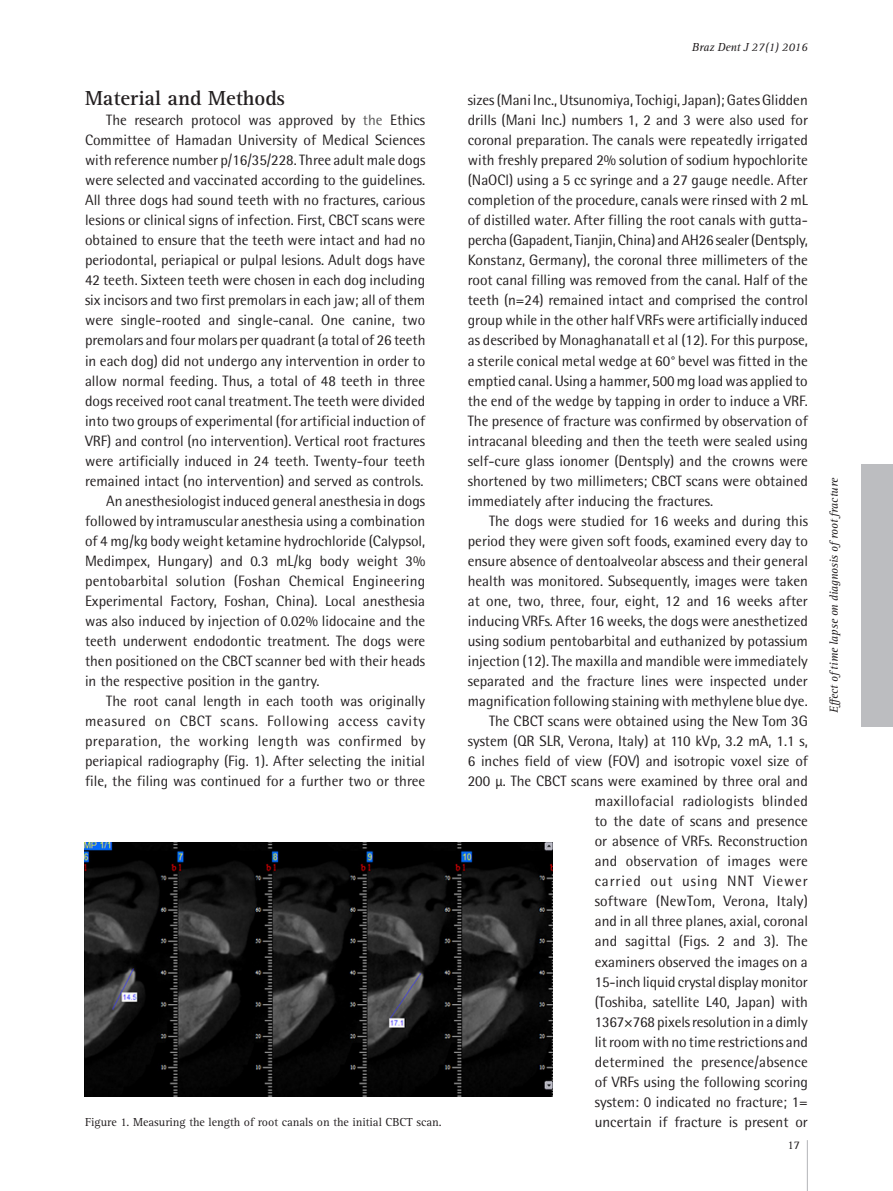
<style>
.page{position:relative;width:893px;height:1191px;background:#fff}
.page>*{position:absolute;margin:0;border:0;box-sizing:border-box;transform-origin:0 0}
.BDJ08_-_Titulo1{font:700 21px "Rotis Serif Std";color:#231f20}
.BDJ10_-_Texto{font:15px/20px "Rotis Semi Sans Std";color:#231f20;text-align:justify}
.BDJ14_-_Figs_Tabelas{font:12px "Rotis Serif Std";color:#231f20}
.t1{font:italic 12px "Rotis Serif Std";color:#231f20}
.s1{color:#545454}
</style>
<div class="page">
<hr style="left:807px;top:1140px;width:1px;height:51px;background:#bcbdc0">
<div style="left:861px;top:464px;width:32px;height:262px;background:#bcbdc0"></div>
<img style="left:84px;top:842px;width:468px;height:254px">
<p class="BDJ08_-_Titulo1" style="left:85px;top:86px;width:202px">Material and Methods</p>
<p class="BDJ10_-_Texto" style="left:85px;top:110px;width:342px;text-indent:21px">The research protocol was approved by <span class="s1">the</span> Ethics Committee of Hamadan University of Medical Sciences with reference number p/16/35/228. Three adult male dogs were selected and vaccinated according to the guidelines.<br>All three dogs had sound teeth with no fractures, carious lesions or clinical signs of infection. First, CBCT scans were obtained to ensure that the teeth were intact and had no periodontal, periapical or pulpal lesions. Adult dogs have 42 teeth. Sixteen teeth were chosen in each dog including six incisors and two first premolars in each jaw; all of them were single-rooted and single-canal. One canine, two premolars and four molars per quadrant (a total of 26 teeth in each dog) did not undergo any intervention in order to allow normal feeding. Thus, a total of 48 teeth in three dogs received root canal treatment. The teeth were divided into two groups of experimental (for artificial induction of VRF) and control (no intervention). Vertical root fractures were artificially induced in 24 teeth. Twenty-four teeth remained intact (no intervention) and served as controls.</p>
<p class="BDJ10_-_Texto" style="left:85px;top:490px;width:342px;text-indent:21px">An anesthesiologist induced general anesthesia in dogs followed by intramuscular anesthesia using a combination of 4 mg/kg body weight ketamine hydrochloride (Calypsol, Medimpex, Hungary) and 0.3 mL/kg body weight 3% pentobarbital solution (Foshan Chemical Engineering Experimental Factory, Foshan, China). Local anesthesia was also induced by injection of 0.02% lidocaine and the teeth underwent endodontic treatment. The dogs were then positioned on the CBCT scanner bed with their heads in the respective position in the gantry.</p>
<p class="BDJ10_-_Texto" style="left:85px;top:691px;width:342px;text-indent:21px">The root canal length in each tooth was originally measured on CBCT scans. Following access cavity preparation, the working length was confirmed by periapical radiography (Fig. 1). After selecting the initial file, the filing was continued for a further two or three</p>
<p class="t1" style="left:692px;top:40px;width:118px">Braz Dent J 27(1) 2016</p>
<p class="BDJ10_-_Texto" style="left:468px;top:90px;width:342px">sizes (Mani Inc., Utsunomiya, Tochigi, Japan); Gates Glidden drills (Mani Inc.) numbers 1, 2 and 3 were also used for coronal preparation. The canals were repeatedly irrigated with freshly prepared 2% solution of sodium hypochlorite (NaOCl) using a 5 cc syringe and a 27 gauge needle. After completion of the procedure, canals were rinsed with 2 mL of distilled water. After filling the root canals with gutta&shy;percha (Gapadent, Tianjin, China) and AH26 sealer (Dentsply, Konstanz, Germany), the coronal three millimeters of the root canal filling was removed from the canal. Half of the teeth (n=24) remained intact and comprised the control group while in the other half VRFs were artificially induced as described by Monaghanatall et al (12). For this purpose, a sterile conical metal wedge at 60° bevel was fitted in the emptied canal. Using a hammer, 500 mg load was applied to the end of the wedge by tapping in order to induce a VRF.<br>The presence of fracture was confirmed by observation of intracanal bleeding and then the teeth were sealed using self-cure glass ionomer (Dentsply) and the crowns were shortened by two millimeters; CBCT scans were obtained immediately after inducing the fractures.</p>
<p class="BDJ10_-_Texto" style="left:468px;top:510px;width:342px;text-indent:21px">The dogs were studied for 16 weeks and during this period they were given soft foods, examined every day to ensure absence of dentoalveolar abscess and their general health was monitored. Subsequently, images were taken at one, two, three, four, eight, 12 and 16 weeks after inducing VRFs. After 16 weeks, the dogs were anesthetized using sodium pentobarbital and euthanized by potassium injection (12). The maxilla and mandible were immediately separated and the fracture lines were inspected under magnification following staining with methylene blue dye.</p>
<p class="BDJ10_-_Texto" style="left:468px;top:711px;width:342px;text-align:right">The CBCT scans were obtained using the New Tom 3G system (QR SLR, Verona, Italy) at 110 kVp, 3.2 mA, 1.1 s, 6 inches field of view (FOV) and isotropic voxel size of 200 µ. The CBCT scans were examined by three oral and maxillofacial radiologists blinded<br>to the date of scans and presence<br>or absence of VRFs. Reconstruction<br>and observation of images were<br>carried out using NNT Viewer<br>software (NewTom, Verona, Italy)<br>and in all three planes, axial, coronal<br>and sagittal (Figs. 2 and 3). The<br>examiners observed the images on a<br>15-inch liquid crystal display monitor<br>(Toshiba, satellite L40, Japan) with<br>1367×768 pixels resolution in a dimly<br>lit room with no time restrictions and<br>determined the presence/absence<br>of VRFs using the following scoring<br>system: 0 indicated no fracture; 1=</p>
<p class="BDJ14_-_Figs_Tabelas" style="left:85px;top:1115px;width:358px">Figure 1. Measuring the length of root canals on the initial CBCT scan.</p>
<p class="BDJ10_-_Texto" style="left:595px;top:1111px;width:215px">uncertain if fracture is present or</p>
<p class="BDJ14_-_Figs_Tabelas" style="left:787px;top:1137px;width:14px">17</p>
<p class="t1" style="left:827px;top:713px;width:237px;rotate:-90deg">Effect oftime lapse on diagnosis ofroot fracture</p>
</div>
